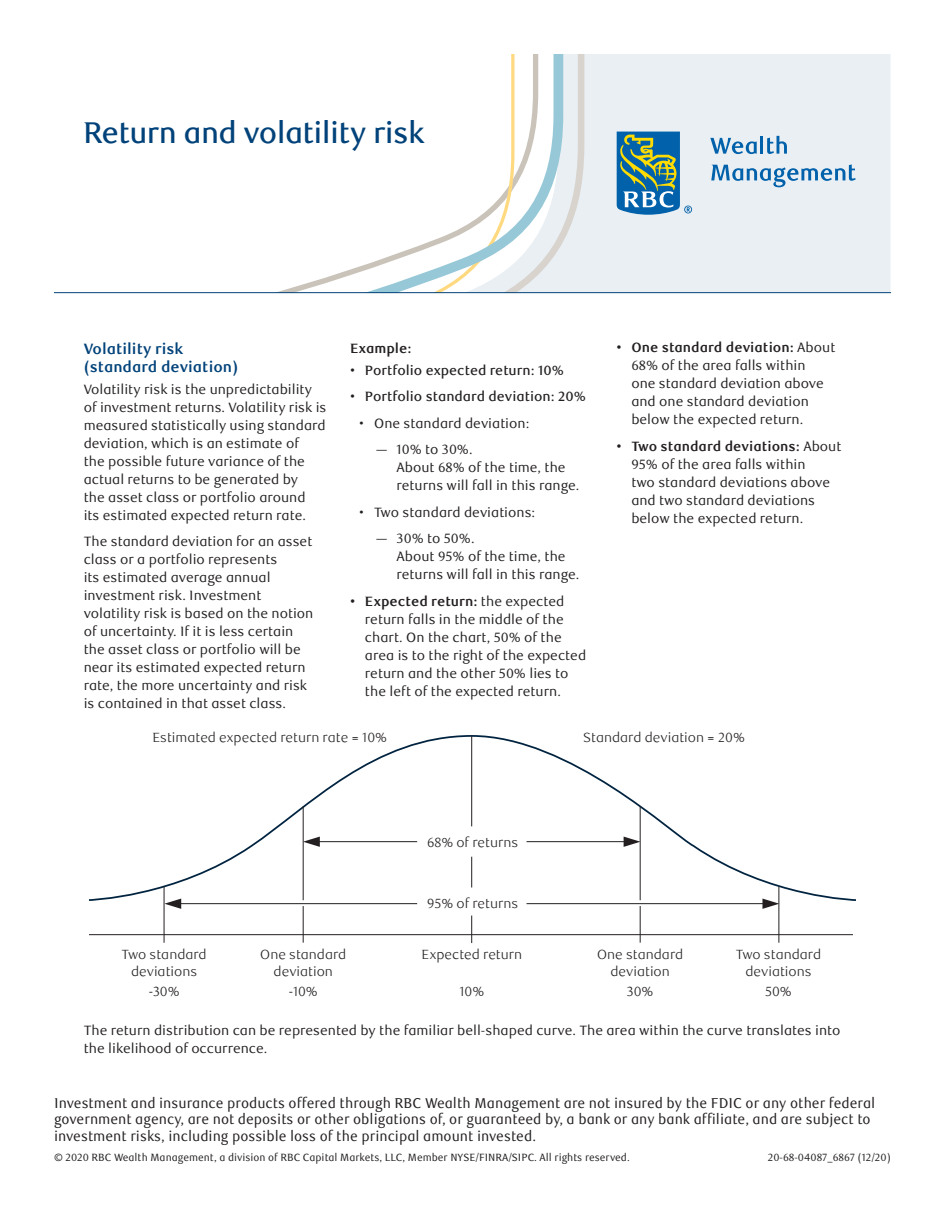
<style>
.page{position:relative;width:945px;height:1215px;background:#fff}
.page>*{position:absolute;margin:0;border:0;box-sizing:border-box;transform-origin:0 0}
.t1{font:500 30px "RBC Display";color:#004279}
.t2{font:700 15px/18px "RBC Text";color:#004279}
.t3{font:14.25px/16.5px "RBC Text Cond";color:#231f20}
.t4{font:13.5px/18px "RBC Text";color:#231f20}
.t5{font:500 13.5px "RBC Text";color:#231f20}
.t6{font:700 13.5px "RBC Text";color:#231f20}
.t7{font:300 13.35px/17.7px "RBC Text";color:#231f20;text-align:center}
.t8{font:10.5px "RBC Text Cond";color:#231f20}
.s1{font-weight:700}
</style>
<div class="page">
<svg style="left:89px;top:735px;width:767px;height:167px"></svg>
<hr style="left:89px;top:934px;width:764px;height:1px;background:#231f20">
<hr style="left:471px;top:735px;width:1px;height:91px;background:#231f20">
<hr style="left:471px;top:857px;width:1px;height:31px;background:#231f20">
<svg style="left:471px;top:916px;width:1px;height:27px"></svg>
<hr style="left:164px;top:887px;width:1px;height:56px;background:#231f20">
<hr style="left:778px;top:887px;width:1px;height:56px;background:#231f20">
<hr style="left:640px;top:806px;width:1px;height:94px;background:#231f20">
<hr style="left:640px;top:906px;width:1px;height:37px;background:#231f20">
<hr style="left:303px;top:806px;width:1px;height:94px;background:#231f20">
<hr style="left:303px;top:906px;width:1px;height:37px;background:#231f20">
<hr style="left:317px;top:841px;width:100px;height:1px;background:#231f20">
<svg style="left:303px;top:837px;width:17px;height:10px"></svg>
<hr style="left:527px;top:841px;width:100px;height:1px;background:#231f20">
<svg style="left:624px;top:837px;width:16px;height:10px"></svg>
<hr style="left:178px;top:903px;width:239px;height:1px;background:#231f20">
<svg style="left:164px;top:899px;width:17px;height:10px"></svg>
<hr style="left:527px;top:903px;width:239px;height:1px;background:#231f20">
<svg style="left:762px;top:899px;width:17px;height:10px"></svg>
<div style="left:584px;top:54px;width:306px;height:238px;background:#e9eff3"></div>
<svg style="left:563px;top:54px;width:21px;height:238px;background:#e4e8ea"></svg>
<svg style="left:278px;top:54px;width:285px;height:238px"></svg>
<svg style="left:617px;top:132px;width:75px;height:83px;background:#5f96a2"></svg>
<svg style="left:710px;top:138px;width:47px;height:16px"></svg>
<hr style="left:760px;top:136px;width:3px;height:18px;background:#0161aa">
<svg style="left:767px;top:136px;width:20px;height:18px"></svg>
<svg style="left:711px;top:164px;width:145px;height:23px;background:#a9c7de"></svg>
<hr style="left:54px;top:292px;width:837px;height:1px;background:#004279">
<h1 class="t1" style="left:84px;top:115px;width:342px">Return and volatility risk</h1>
<p class="t2" style="left:84px;top:340px;width:156px">Volatility risk (standard deviation)</p>
<p class="t4" style="left:84px;top:381px;width:244px">Volatility risk is the unpredictability of investment returns. Volatility risk is measured statistically using standard deviation, which is an estimate of<br>the possible future variance of the actual returns to be generated by<br>the asset class or portfolio around<br>its estimated expected return rate.</p>
<p class="t4" style="left:84px;top:533px;width:231px">The standard deviation for an asset class or a portfolio represents<br>its estimated average annual investment risk. Investment volatility risk is based on the notion of uncertainty. If it is less certain the asset class or portfolio will be near its estimated expected return rate, the more uncertainty and risk is contained in that asset class.</p>
<p class="t6" style="left:350px;top:340px;width:63px">Example:</p>
<p class="t5" style="left:350px;top:362px;width:215px">• Portfolio expected return: 10%</p>
<p class="t5" style="left:350px;top:389px;width:237px">• Portfolio standard deviation: 20%</p>
<p class="t4" style="left:359px;top:414px;width:172px">• One standard deviation:</p>
<p class="t4" style="left:397px;top:441px;width:184px;text-indent:-21px">— 10% to 30%.<br>About 68% of the time, the returns will fall in this range.</p>
<p class="t4" style="left:359px;top:503px;width:178px">• Two standard deviations:</p>
<p class="t4" style="left:397px;top:530px;width:184px;text-indent:-21px">— 30% to 50%.<br>About 95% of the time, the returns will fall in this range.</p>
<p class="t4" style="left:365px;top:592px;width:223px;text-indent:-15px"><span class="s1">• Expected return:</span> the expected return falls in the middle of the chart. On the chart, 50% of the area is to the right of the expected return and the other 50% lies to the left of the expected return.</p>
<p class="t4" style="left:631px;top:339px;width:205px;text-indent:-15px"><span class="s1">• One standard deviation:</span> About<br>68% of the area falls within<br>one standard deviation above and one standard deviation below the expected return.</p>
<p class="t4" style="left:631px;top:438px;width:212px;text-indent:-15px"><span class="s1">• Two standard deviations:</span> About<br>95% of the area falls within<br>two standard deviations above and two standard deviations below the expected return.</p>
<p class="t7" style="left:152px;top:728px;width:236px">Estimated expected return rate = 10%</p>
<p class="t7" style="left:583px;top:728px;width:163px">Standard deviation = 20%</p>
<p class="t7" style="left:427px;top:834px;width:93px">68% of returns</p>
<p class="t7" style="left:122px;top:946px;width:87px">Two standard deviations</p>
<p class="t7" style="left:149px;top:983px;width:32px">-30%</p>
<p class="t7" style="left:260px;top:946px;width:88px">One standard deviation</p>
<p class="t7" style="left:289px;top:983px;width:31px">-10%</p>
<p class="t7" style="left:427px;top:894px;width:93px">95% of returns</p>
<p class="t7" style="left:422px;top:946px;width:102px">Expected return</p>
<p class="t7" style="left:460px;top:983px;width:26px">10%</p>
<p class="t7" style="left:597px;top:946px;width:88px">One standard deviation</p>
<p class="t7" style="left:627px;top:983px;width:28px">30%</p>
<p class="t7" style="left:736px;top:946px;width:87px">Two standard deviations</p>
<p class="t7" style="left:765px;top:983px;width:28px">50%</p>
<p class="t4" style="left:84px;top:1021px;width:758px">The return distribution can be represented by the familiar bell-shaped curve. The area within the curve translates into the likelihood of occurrence.</p>
<p class="t3" style="left:54px;top:1095px;width:823px">Investment and insurance products offered through RBC Wealth Management are not insured by the FDIC or any other federal government agency, are not deposits or other obligations of, or guaranteed by, a bank or any bank affiliate, and are subject to investment risks, including possible loss of the principal amount invested.</p>
<p class="t8" style="left:54px;top:1151px;width:577px">© 2020 RBC Wealth Management, a division of RBC Capital Markets, LLC, Member NYSE/FINRA/SIPC. All rights reserved.</p>
<p class="t8" style="left:768px;top:1151px;width:125px">20-68-04087_6867 (12/20)</p>
</div>
